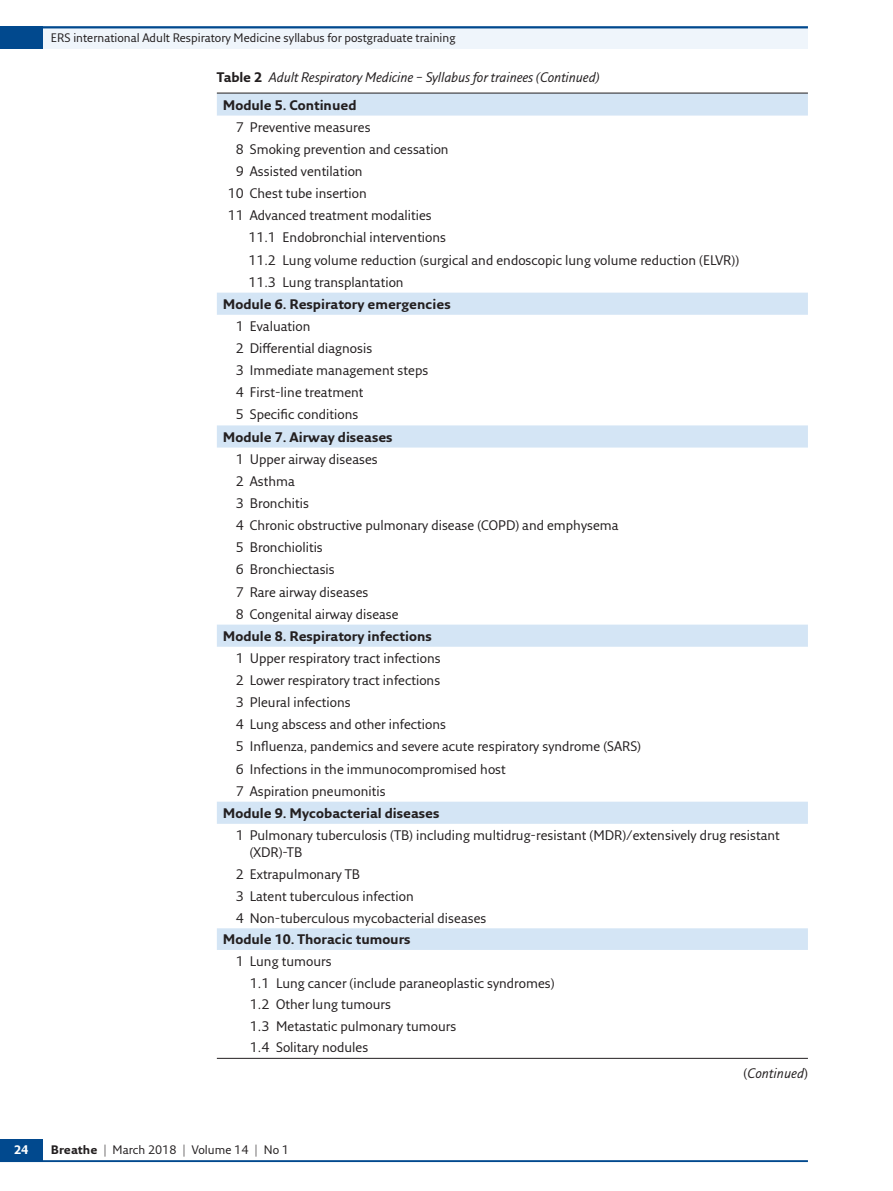
<style>
.page{position:relative;width:893px;height:1191px;background:#fff}
.page>*{position:absolute;margin:0;border:0;box-sizing:border-box;transform-origin:0 0}
.t1{font:13.5px/22.2px "Fresco Sans Pro";color:#231f20}
.t2{font:700 13.5px "Fresco Sans Pro";color:#231f20}
.t3{font:italic 13.5px/27.2px "Fresco Sans Pro";letter-spacing:-.01em;color:#231f20}
.t4{font:12px "Fresco Sans Pro";color:#231f20}
.t5{font:700 12px "Fresco Sans Pro";color:#fff}
.s1{font-weight:700;font-style:normal}
.s2{font-style:normal}
.s3{font-weight:700}
</style>
<div class="page">
<hr style="left:0;top:1160px;width:808px;height:2px;background:#01498e">
<div style="left:0;top:1138px;width:43px;height:23px;background:#01498e"></div>
<div style="left:0;top:26px;width:808px;height:23px;background:#eff5fb"></div>
<hr style="left:0;top:26px;width:808px;height:2px;background:#01498e">
<div style="left:0;top:26px;width:43px;height:23px;background:#01498e"></div>
<svg style="left:217px;top:94px;width:591px;height:856px"></svg>
<hr style="left:217px;top:93px;width:591px;height:1px;background:#231f20">
<hr style="left:217px;top:1058px;width:591px;height:1px;background:#231f20">
<p class="t4" style="left:51px;top:30px;width:406px">ERS international Adult Respiratory Medicine syllabus for postgraduate training</p>
<p class="t3" style="left:223px;top:64px;width:378px;text-indent:-6px"><span class="s1">Table 2</span> Adult Respiratory Medicine – Syllabus for trainees (Continued)<br><span class="s1">Module 5. Continued</span></p>
<p class="t1" style="left:236px;top:115px;width:136px">7 Preventive measures</p>
<p class="t1" style="left:236px;top:138px;width:214px">8 Smoking prevention and cessation</p>
<p class="t1" style="left:236px;top:160px;width:128px">9 Assisted ventilation</p>
<p class="t1" style="left:228px;top:182px;width:141px">10 Chest tube insertion</p>
<p class="t1" style="left:228px;top:204px;width:206px">11 Advanced treatment modalities</p>
<p class="t1" style="left:248px;top:226px;width:199px">11.1 Endobronchial interventions</p>
<p class="t1" style="left:248px;top:248px;width:492px">11.2 Lung volume reduction (surgical and endoscopic lung volume reduction (ELVR))</p>
<p class="t1" style="left:248px;top:270px;width:157px">11.3 Lung transplantation</p>
<p class="t2" style="left:223px;top:295px;width:229px">Module 6. Respiratory emergencies</p>
<p class="t1" style="left:236px;top:315px;width:194px">1 Evaluation<br>2 Differential diagnosis<br>3 Immediate management steps<br>4 First-line treatment<br>5 Specific conditions</p>
<p class="t2" style="left:223px;top:428px;width:171px">Module 7. Airway diseases</p>
<p class="t1" style="left:236px;top:447px;width:384px">1 Upper airway diseases<br>2 Asthma<br>3 Bronchitis<br>4 Chronic obstructive pulmonary disease (COPD) and emphysema<br>5 Bronchiolitis<br>6 Bronchiectasis<br>7 Rare airway diseases<br>8 Congenital airway disease</p>
<p class="t2" style="left:223px;top:627px;width:210px">Module 8. Respiratory infections</p>
<p class="t1" style="left:236px;top:646px;width:407px">1 Upper respiratory tract infections<br>2 Lower respiratory tract infections<br>3 Pleural infections<br>4 Lung abscess and other infections<br>5 Influenza, pandemics and severe acute respiratory syndrome (SARS)<br>6 Infections in the immunocompromised host<br>7 Aspiration pneumonitis</p>
<p class="t2" style="left:223px;top:804px;width:218px">Module 9. Mycobacterial diseases</p>
<p class="t1" style="left:250px;top:826px;width:532px;line-height:16.5px;text-indent:-14px">1 Pulmonary tuberculosis (TB) including multidrug-resistant (MDR)/extensively drug resistant (XDR)-TB</p>
<p class="t1" style="left:236px;top:862px;width:252px">2 Extrapulmonary TB<br>3 Latent tuberculous infection<br>4 Non-tuberculous mycobacterial diseases</p>
<p class="t2" style="left:223px;top:931px;width:189px">Module 10. Thoracic tumours</p>
<p class="t1" style="left:250px;top:950px;width:306px;line-height:21.6px;text-indent:-14px">1 Lung tumours<br>1.1 Lung cancer (include paraneoplastic syndromes)<br>1.2 Other lung tumours<br>1.3 Metastatic pulmonary tumours<br>1.4 Solitary nodules</p>
<p class="t3" style="left:744px;top:1059px;width:66px"><span class="s2">(</span>Continued<span class="s2">)</span></p>
<p class="t5" style="left:14px;top:1142px;width:16px">24</p>
<p class="t4" style="left:51px;top:1142px;width:240px"><span class="s3">Breathe</span> | March 2018 | Volume 14 | No 1</p>
</div>
